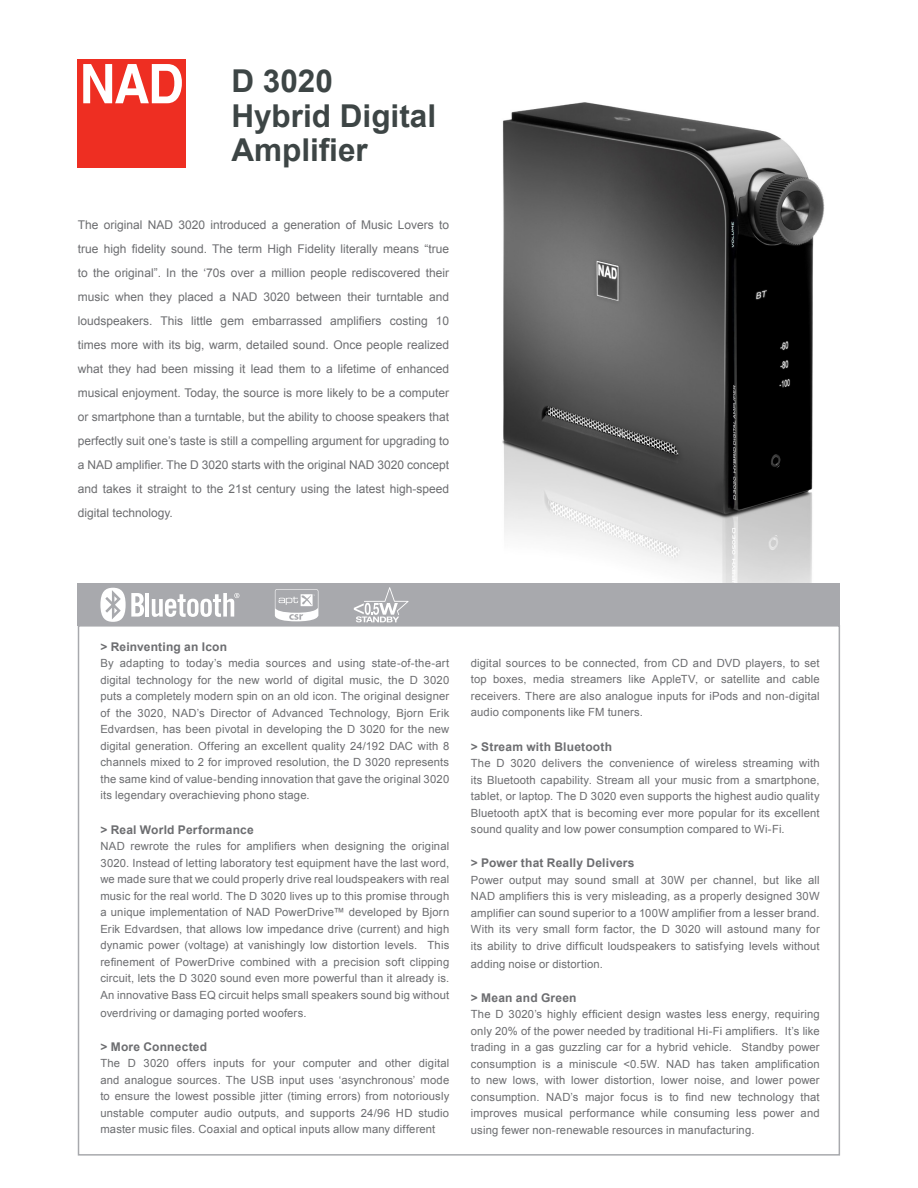
<style>
.page{position:relative;width:918px;height:1188px;background:#fff}
.page>*{position:absolute;margin:0;border:0;box-sizing:border-box;transform-origin:0 0}
.t1{font:700 31.5px/34.5px "Arial";color:#3d4545}
.t2{font:12px/24px "Arial";color:#6c6d70;text-align:justify}
.t3{font:700 12px "Arial";letter-spacing:.015em;color:#6c6d70}
.t4{font:11.25px/16.5px "Arial";letter-spacing:.015em;color:#6c6d70;text-align:justify}
</style>
<div class="page">
<img style="left:502px;top:102px;width:323px;height:481px">
<div style="left:78px;top:583px;width:762px;height:43px;background:#a8a9ad"></div>
<div style="left:78px;top:60px;width:108px;height:108px;background:#ee2e22"></div>
<svg style="left:83px;top:64px;width:99px;height:39px"></svg>
<svg style="left:354px;top:587px;width:55px;height:35px"></svg>
<hr style="left:146px;top:593px;width:3px;height:24px;background:#fff">
<svg style="left:100px;top:588px;width:44px;height:34px"></svg>
<svg style="left:152px;top:593px;width:87px;height:24px"></svg>
<svg style="left:275px;top:589px;width:43px;height:32px"></svg>
<p class="t1" style="left:231px;top:64px;width:103px">D 3020</p>
<p class="t1" style="left:231px;top:99px;width:206px">Hybrid Digital<br>Amplifier</p>
<p class="t2" style="left:78px;top:213px;width:373px">The original NAD 3020 introduced a generation of Music Lovers to true high fidelity sound. The term High Fidelity literally means “true to the original”. In the ‘70s over a million people rediscovered their music when they placed a NAD 3020 between their turntable and loudspeakers. This little gem embarrassed amplifiers costing 10 times more with its big, warm, detailed sound. Once people realized what they had been missing it lead them to a lifetime of enhanced musical enjoyment. Today, the source is more likely to be a computer or smartphone than a turntable, but the ability to choose speakers that perfectly suit one’s taste is still a compelling argument for upgrading to a NAD amplifier. The D 3020 starts with the original NAD 3020 concept and takes it straight to the 21st century using the latest high-speed digital technology.</p>
<p class="t3" style="left:100px;top:640px;width:128px">&gt; Reinventing an Icon</p>
<p class="t4" style="left:100px;top:655px;width:350px">By adapting to today’s media sources and using state-of-the-art digital technology for the new world of digital music, the D 3020 puts a completely modern spin on an old icon. The original designer of the 3020, NAD’s Director of Advanced Technology, Bjorn Erik Edvardsen, has been pivotal in developing the D 3020 for the new digital generation. Offering an excellent quality 24/192 DAC with 8 channels mixed to 2 for improved resolution, the D 3020 represents the same kind of value-bending innovation that gave the original 3020 its legendary overachieving phono stage.</p>
<p class="t3" style="left:100px;top:823px;width:155px">&gt; Real World Performance</p>
<p class="t4" style="left:100px;top:838px;width:350px">NAD rewrote the rules for amplifiers when designing the original 3020. Instead of letting laboratory test equipment have the last word, we made sure that we could properly drive real loudspeakers with real music for the real world. The D 3020 lives up to this promise through a unique implementation of NAD PowerDrive™ developed by Bjorn Erik Edvardsen, that allows low impedance drive (current) and high dynamic power (voltage) at vanishingly low distortion levels. This refinement of PowerDrive combined with a precision soft clipping circuit, lets the D 3020 sound even more powerful than it already is.<br>An innovative Bass EQ circuit helps small speakers sound big without</p>
<p class="t4" style="left:100px;top:1004px;width:208px">overdriving or damaging ported woofers.</p>
<p class="t3" style="left:100px;top:1040px;width:108px">&gt; More Connected</p>
<p class="t4" style="left:100px;top:1055px;width:350px">The D 3020 offers inputs for your computer and other digital and analogue sources. The USB input uses ‘asynchronous’ mode to ensure the lowest possible jitter (timing errors) from notoriously unstable computer audio outputs, and supports 24/96 HD studio master music files. Coaxial and optical inputs allow many different</p>
<p class="t4" style="left:471px;top:655px;width:350px">digital sources to be connected, from CD and DVD players, to set top boxes, media streamers like AppleTV, or satellite and cable receivers. There are also analogue inputs for iPods and non-digital audio components like FM tuners.</p>
<p class="t3" style="left:471px;top:740px;width:143px">&gt; Stream with Bluetooth</p>
<p class="t4" style="left:471px;top:755px;width:350px">The D 3020 delivers the convenience of wireless streaming with its Bluetooth capability. Stream all your music from a smartphone, tablet, or laptop. The D 3020 even supports the highest audio quality Bluetooth aptX that is becoming ever more popular for its excellent sound quality and low power consumption compared to Wi-Fi.</p>
<p class="t3" style="left:471px;top:856px;width:165px">&gt; Power that Really Delivers</p>
<p class="t4" style="left:471px;top:871px;width:350px">Power output may sound small at 30W per channel, but like all NAD amplifiers this is very misleading, as a properly designed 30W amplifier can sound superior to a 100W amplifier from a lesser brand.<br>With its very small form factor, the D 3020 will astound many for its ability to drive difficult loudspeakers to satisfying levels without</p>
<p class="t4" style="left:471px;top:955px;width:134px">adding noise or distortion.</p>
<p class="t3" style="left:471px;top:991px;width:107px">&gt; Mean and Green</p>
<p class="t4" style="left:471px;top:1006px;width:350px">The D 3020’s highly efficient design wastes less energy, requiring only 20% of the power needed by traditional Hi-Fi amplifiers. It’s like trading in a gas guzzling car for a hybrid vehicle. Standby power consumption is a miniscule &lt;0.5W. NAD has taken amplification to new lows, with lower distortion, lower noise, and lower power consumption. NAD’s major focus is to find new technology that improves musical performance while consuming less power and using fewer non-renewable resources in manufacturing.</p>
</div>
